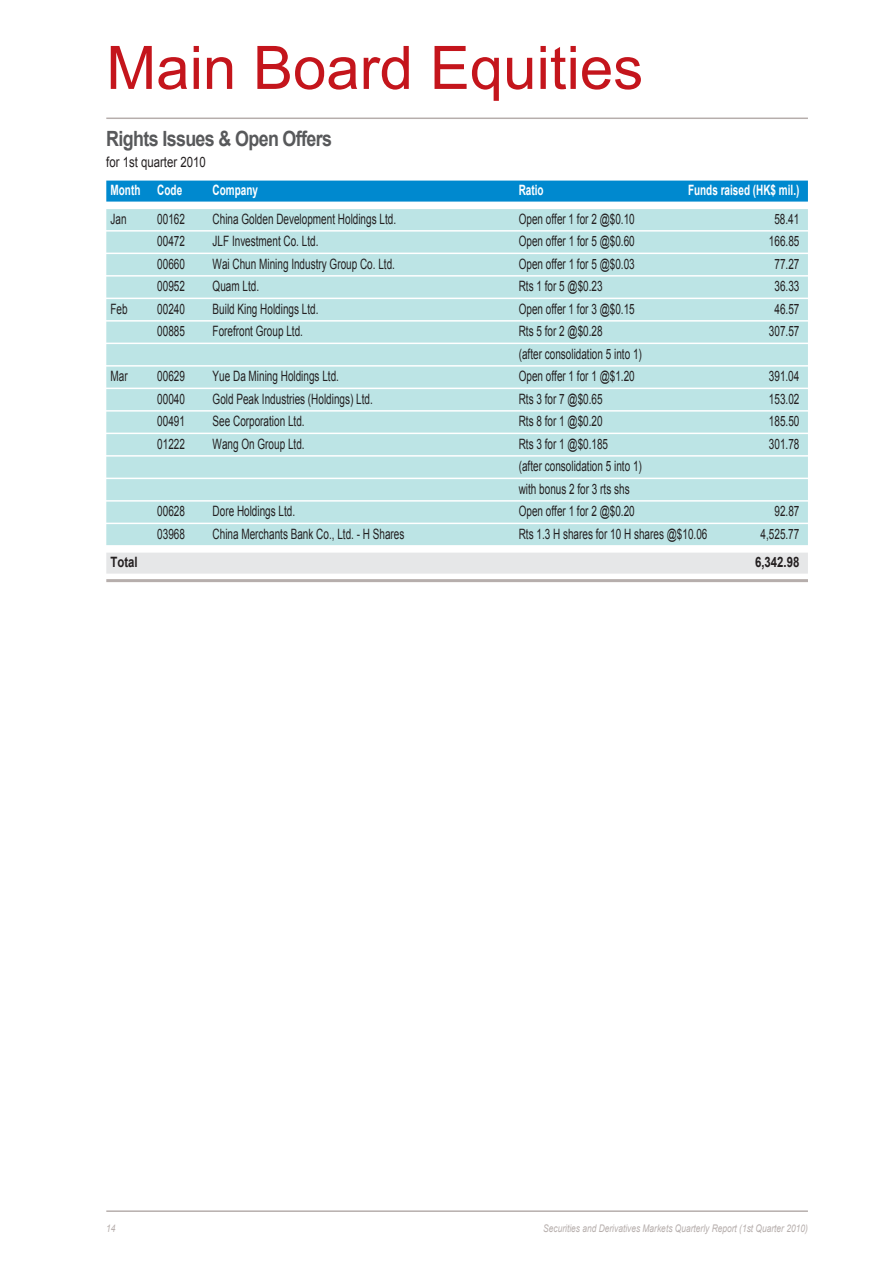
<style>
.page{position:relative;width:893px;height:1263px;background:#fff}
.page>*{position:absolute;margin:0;border:0;box-sizing:border-box;transform-origin:0 0}
.t1{font:60px "Arial";color:#c4151c}
.t2{font:700 21px "Arial";letter-spacing:-.035em;color:#58595b;scale:.85 1}
.t3{font:14.25px/22.5px "Arial";color:#231f20;scale:.7 1}
.t4{font:700 14.25px "Arial";color:#fff;scale:.7 1}
.t5{font:14.25px/28.5px "Arial";color:#231f20;scale:.8 1}
.t6{font:700 14.25px "Arial";color:#231f20;scale:.8 1}
.t7{font:italic 10.5px "Arial";color:#b6aeac;scale:.8 1}
.s1{font-weight:700;color:#fff}
</style>
<div class="page">
<hr style="left:106px;top:1210px;width:702px;height:2px;background:#b6aeac">
<hr style="left:106px;top:118px;width:702px;height:1px;background:#b6aeac">
<div style="left:106px;top:181px;width:702px;height:21px;background:#0089cf"></div>
<div style="left:106px;top:209px;width:702px;height:21px;background:#bce4e5"></div>
<div style="left:106px;top:232px;width:702px;height:21px;background:#bce4e5"></div>
<div style="left:106px;top:254px;width:702px;height:21px;background:#bce4e5"></div>
<div style="left:106px;top:277px;width:702px;height:21px;background:#bce4e5"></div>
<div style="left:106px;top:299px;width:702px;height:21px;background:#bce4e5"></div>
<div style="left:106px;top:322px;width:702px;height:21px;background:#bce4e5"></div>
<div style="left:106px;top:344px;width:702px;height:21px;background:#bce4e5"></div>
<div style="left:106px;top:367px;width:702px;height:21px;background:#bce4e5"></div>
<div style="left:106px;top:389px;width:702px;height:21px;background:#bce4e5"></div>
<div style="left:106px;top:412px;width:702px;height:21px;background:#bce4e5"></div>
<div style="left:106px;top:434px;width:702px;height:21px;background:#bce4e5"></div>
<div style="left:106px;top:457px;width:702px;height:21px;background:#bce4e5"></div>
<div style="left:106px;top:479px;width:702px;height:21px;background:#bce4e5"></div>
<div style="left:106px;top:502px;width:702px;height:21px;background:#bce4e5"></div>
<div style="left:106px;top:524px;width:702px;height:21px;background:#bce4e5"></div>
<div style="left:106px;top:553px;width:702px;height:21px;background:#e6e7e8"></div>
<hr style="left:106px;top:579px;width:702px;height:3px;background:#b6aeac">
<p class="t1" style="left:106px;top:35px;width:538px">Main Board Equities</p>
<p class="t2" style="left:106px;top:127px;width:267px">Rights Issues &amp; Open Offers</p>
<p class="t5" style="left:106px;top:148px;width:126px">for 1st quarter 2010<br><span class="s1">Month Code</span></p>
<p class="t4" style="left:213px;top:182px;width:66px">Company</p>
<p class="t4" style="left:519px;top:182px;width:37px">Ratio</p>
<p class="t4" style="left:688px;top:182px;width:161px">Funds raised (HK$ mil.)</p>
<p class="t3" style="left:111px;top:208px;width:24px">Jan</p>
<p class="t3" style="left:157px;top:208px;width:41px">00162</p>
<p class="t3" style="left:213px;top:208px;width:264px">China Golden Development Holdings Ltd.</p>
<p class="t3" style="left:519px;top:208px;width:167px">Open offer 1 for 2 @$0.10</p>
<p class="t3" style="left:774px;top:208px;width:37px">58.41</p>
<p class="t3" style="left:157px;top:230px;width:41px">00472</p>
<p class="t3" style="left:213px;top:230px;width:153px">JLF Investment Co. Ltd.</p>
<p class="t3" style="left:519px;top:230px;width:167px">Open offer 1 for 5 @$0.60</p>
<p class="t3" style="left:769px;top:230px;width:45px">166.85</p>
<p class="t3" style="left:157px;top:253px;width:41px">00660</p>
<p class="t3" style="left:213px;top:253px;width:262px">Wai Chun Mining Industry Group Co. Ltd.</p>
<p class="t3" style="left:519px;top:253px;width:167px">Open offer 1 for 5 @$0.03</p>
<p class="t3" style="left:774px;top:253px;width:37px">77.27</p>
<p class="t3" style="left:157px;top:275px;width:41px">00952</p>
<p class="t3" style="left:213px;top:275px;width:68px">Quam Ltd.</p>
<p class="t3" style="left:519px;top:275px;width:121px">Rts 1 for 5 @$0.23</p>
<p class="t3" style="left:774px;top:275px;width:37px">36.33</p>
<p class="t3" style="left:111px;top:298px;width:26px">Feb</p>
<p class="t3" style="left:157px;top:298px;width:41px">00240</p>
<p class="t3" style="left:213px;top:298px;width:153px">Build King Holdings Ltd.</p>
<p class="t3" style="left:519px;top:298px;width:167px">Open offer 1 for 3 @$0.15</p>
<p class="t3" style="left:774px;top:298px;width:37px">46.57</p>
<p class="t3" style="left:157px;top:320px;width:41px">00885</p>
<p class="t3" style="left:213px;top:320px;width:131px">Forefront Group Ltd.</p>
<p class="t3" style="left:519px;top:320px;width:121px">Rts 5 for 2 @$0.28</p>
<p class="t3" style="left:769px;top:320px;width:45px">307.57</p>
<p class="t3" style="left:519px;top:343px;width:177px">(after consolidation 5 into 1)</p>
<p class="t3" style="left:111px;top:365px;width:26px">Mar</p>
<p class="t3" style="left:157px;top:365px;width:41px">00629</p>
<p class="t3" style="left:213px;top:365px;width:182px">Yue Da Mining Holdings Ltd.</p>
<p class="t3" style="left:519px;top:365px;width:167px">Open offer 1 for 1 @$1.20</p>
<p class="t3" style="left:769px;top:365px;width:45px">391.04</p>
<p class="t3" style="left:157px;top:388px;width:41px">00040</p>
<p class="t3" style="left:213px;top:388px;width:230px">Gold Peak Industries (Holdings) Ltd.</p>
<p class="t3" style="left:519px;top:388px;width:121px">Rts 3 for 7 @$0.65</p>
<p class="t3" style="left:769px;top:388px;width:45px">153.02</p>
<p class="t3" style="left:157px;top:410px;width:41px">00491</p>
<p class="t3" style="left:213px;top:410px;width:133px">See Corporation Ltd.</p>
<p class="t3" style="left:519px;top:410px;width:121px">Rts 8 for 1 @$0.20</p>
<p class="t3" style="left:769px;top:410px;width:45px">185.50</p>
<p class="t3" style="left:157px;top:433px;width:41px">01222</p>
<p class="t3" style="left:213px;top:433px;width:133px">Wang On Group Ltd.</p>
<p class="t3" style="left:519px;top:433px;width:129px">Rts 3 for 1 @$0.185</p>
<p class="t3" style="left:769px;top:433px;width:45px">301.78</p>
<p class="t3" style="left:519px;top:455px;width:177px">(after consolidation 5 into 1) with bonus 2 for 3 rts shs</p>
<p class="t3" style="left:157px;top:500px;width:41px">00628</p>
<p class="t3" style="left:213px;top:500px;width:120px">Dore Holdings Ltd.</p>
<p class="t3" style="left:519px;top:500px;width:167px">Open offer 1 for 2 @$0.20</p>
<p class="t3" style="left:774px;top:500px;width:37px">92.87</p>
<p class="t3" style="left:157px;top:523px;width:41px">03968</p>
<p class="t3" style="left:213px;top:523px;width:276px">China Merchants Bank Co., Ltd. - H Shares</p>
<p class="t3" style="left:519px;top:523px;width:271px">Rts 1.3 H shares for 10 H shares @$10.06</p>
<p class="t3" style="left:761px;top:523px;width:57px">4,525.77</p>
<p class="t6" style="left:111px;top:554px;width:36px">Total</p>
<p class="t6" style="left:755px;top:554px;width:57px">6,342.98</p>
<p class="t7" style="left:106px;top:1222px;width:13px">14</p>
<p class="t7" style="left:543px;top:1222px;width:332px">Securities and Derivatives Markets Quarterly Report (1st Quarter 2010)</p>
</div>
